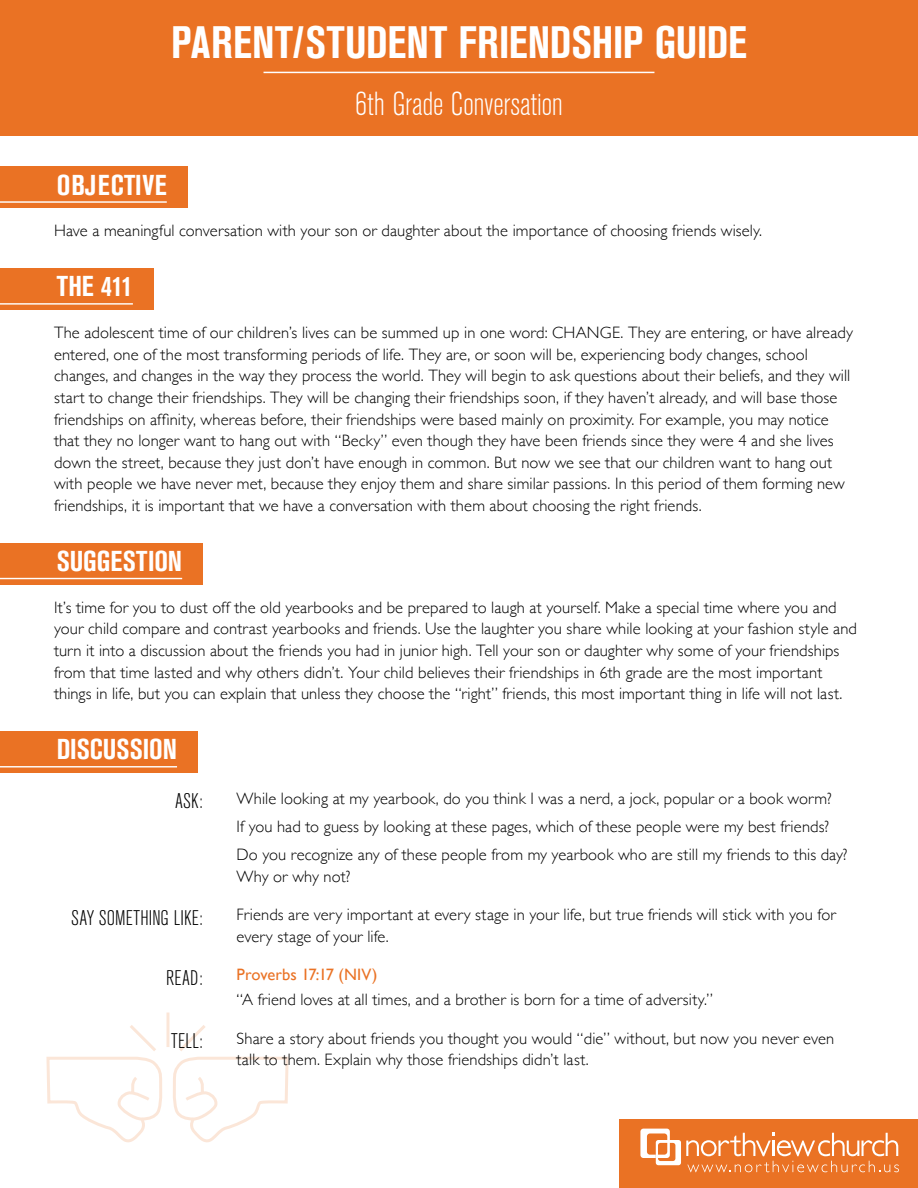
<style>
.page{position:relative;width:918px;height:1188px;background:#fff}
.page>*{position:absolute;margin:0;border:0;box-sizing:border-box;transform-origin:0 0}
.t1{font:700 condensed 45px "Akzidenz Grotesk BE";color:#fff}
.t2{font:300 condensed 33px "Akzidenz Grotesk BE";color:#fff}
.t3{font:700 condensed 28.5px "Akzidenz Grotesk BE";color:#fff}
.t4{font:700 condensed 28.5px "Akzidenz Grotesk BE";letter-spacing:.02em;color:#fff}
.t5{font:300 condensed 21px "Akzidenz Grotesk BE";letter-spacing:.015em;color:#000}
.t6{font:300 16.5px/21.6px "Gill Sans";letter-spacing:.005em;color:#000}
.t7{font:16.5px "Gill Sans";letter-spacing:.005em;color:#ea7224}
</style>
<div class="page">
<div style="left:0;top:0;width:918px;height:136px;background:#ea7224"></div>
<div style="left:619px;top:1119px;width:299px;height:69px;background:#ea7224"></div>
<svg style="left:640px;top:1129px;width:259px;height:43px"></svg>
<svg style="left:46px;top:1012px;width:243px;height:131px"></svg>
<hr style="left:264px;top:72px;width:390px;height:1px;background:#fff">
<div style="left:0;top:166px;width:187px;height:42px;background:#ea7224"></div>
<hr style="left:0;top:201px;width:167px;height:2px;background:#fff">
<div style="left:0;top:268px;width:153px;height:42px;background:#ea7224"></div>
<hr style="left:0;top:303px;width:133px;height:2px;background:#fff">
<div style="left:0;top:543px;width:202px;height:42px;background:#ea7224"></div>
<hr style="left:0;top:578px;width:182px;height:1px;background:#fff">
<div style="left:0;top:731px;width:197px;height:42px;background:#ea7224"></div>
<hr style="left:0;top:766px;width:177px;height:1px;background:#fff">
<h1 class="t1" style="left:171px;top:16px;width:577px">PARENT/STUDENT FRIENDSHIP GUIDE</h1>
<h2 class="t2" style="left:355px;top:85px;width:209px">6th Grade Conversation</h2>
<h3 class="t4" style="left:57px;top:168px;width:112px">OBJECTIVE</h3>
<p class="t6" style="left:54px;top:219px;width:710px">Have a meaningful conversation with your son or daughter about the importance of choosing friends wisely.</p>
<h3 class="t3" style="left:57px;top:270px;width:78px">THE 411</h3>
<p class="t6" style="left:54px;top:321px;width:800px">The adolescent time of our children’s lives can be summed up in one word: CHANGE. They are entering, or have already entered, one of the most transforming periods of life. They are, or soon will be, experiencing body changes, school changes, and changes in the way they process the world. They will begin to ask questions about their beliefs, and they will start to change their friendships. They will be changing their friendships soon, if they haven’t already, and will base those friendships on affinity, whereas before, their friendships were based mainly on proximity. For example, you may notice that they no longer want to hang out with “Becky” even though they have been friends since they were 4 and she lives down the street, because they just don’t have enough in common. But now we see that our children want to hang out with people we have never met, because they enjoy them and share similar passions. In this period of them forming new friendships, it is important that we have a conversation with them about choosing the right friends.</p>
<h3 class="t3" style="left:57px;top:545px;width:127px">SUGGESTION</h3>
<p class="t6" style="left:54px;top:596px;width:805px">It’s time for you to dust off the old yearbooks and be prepared to laugh at yourself. Make a special time where you and your child compare and contrast yearbooks and friends. Use the laughter you share while looking at your fashion style and turn it into a discussion about the friends you had in junior high. Tell your son or daughter why some of your friendships from that time lasted and why others didn’t. Your child believes their friendships in 6th grade are the most important things in life, but you can explain that unless they choose the “right” friends, this most important thing in life will not last.</p>
<h3 class="t3" style="left:57px;top:733px;width:122px">DISCUSSION</h3>
<p class="t5" style="left:175px;top:790px;width:29px">ASK:</p>
<p class="t6" style="left:237px;top:783px;width:612px;line-height:28.3px">While looking at my yearbook, do you think I was a nerd, a jock, popular or a book worm?<br>If you had to guess by looking at these pages, which of these people were my best friends?<br>Do you recognize any of these people from my yearbook who are still my friends to this day?</p>
<p class="t6" style="left:237px;top:865px;width:115px">Why or why not?</p>
<p class="t5" style="left:71px;top:906px;width:133px">SAY SOMETHING LIKE:</p>
<p class="t6" style="left:237px;top:903px;width:601px">Friends are very important at every stage in your life, but true friends will stick with you for every stage of your life.</p>
<p class="t5" style="left:166px;top:966px;width:38px">READ:</p>
<p class="t7" style="left:237px;top:965px;width:142px">Proverbs 17:17 (NIV)</p>
<p class="t6" style="left:237px;top:988px;width:478px">“A friend loves at all times, and a brother is born for a time of adversity.”</p>
<p class="t5" style="left:171px;top:1029px;width:33px">TELL:</p>
<p class="t6" style="left:237px;top:1027px;width:599px">Share a story about friends you thought you would “die” without, but now you never even talk to them. Explain why those friendships didn’t last.</p>
</div>
